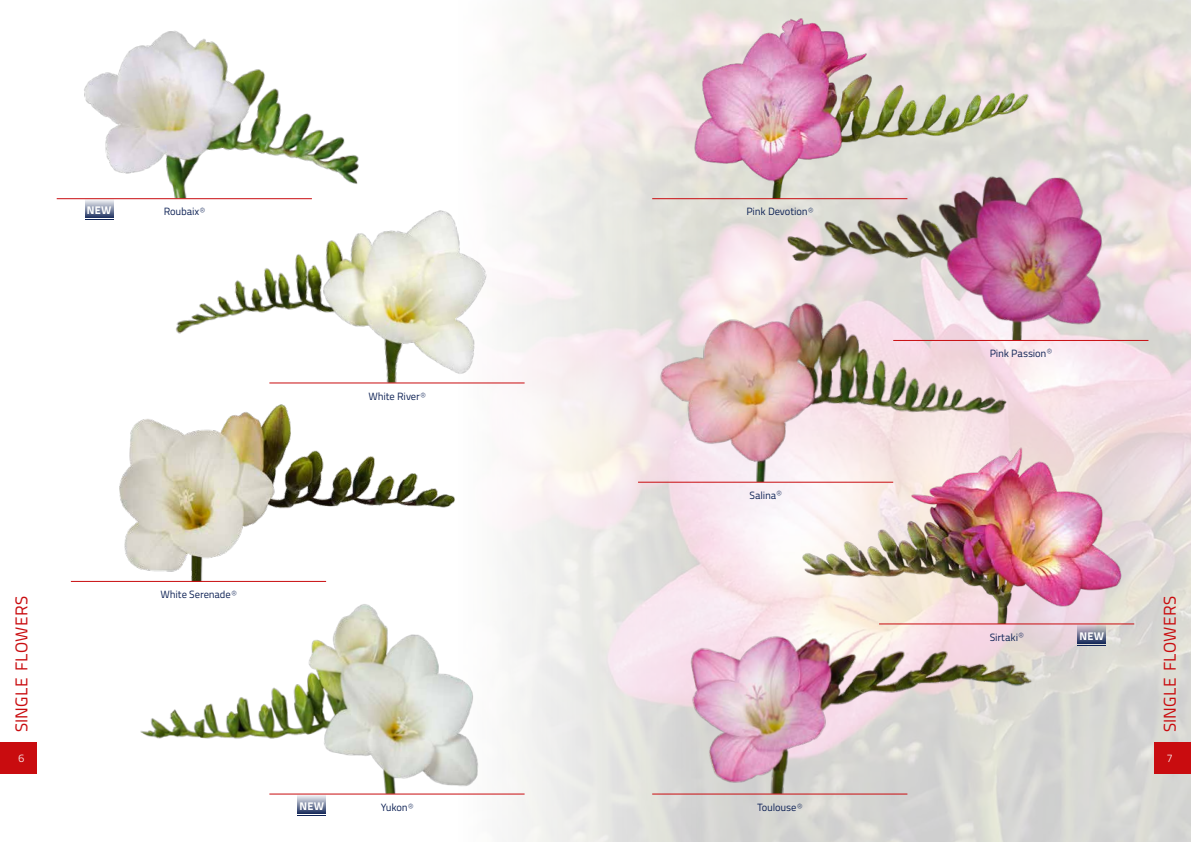
<style>
.page{position:relative;width:1191px;height:842px;background:#fff}
.page>*{position:absolute;margin:0;border:0;box-sizing:border-box;transform-origin:0 0}
.t1{font:17px "Titillium Text 22 L";letter-spacing:.015em;color:#c90c0f}
.t2{font:11px "Titillium Text 14 L 999 wt";letter-spacing:.03em;color:#fff}
.t3{font:300 11px "Titillium Text 22 L";color:#fff}
.t4{font:10.5px "Titillium Text 14 L 400 wt";letter-spacing:-.015em;color:#0f2356}
.s1{font-size:9px}
</style>
<div class="page">
<img style="left:508px;top:0;width:683px;height:842px">
<div style="left:1154px;top:743px;width:37px;height:31px;background:#c90c0f"></div>
<div style="left:0;top:743px;width:37px;height:31px;background:#c90c0f"></div>
<img style="left:84px;top:30px;width:275px;height:168px">
<img style="left:152px;top:199px;width:356px;height:184px">
<img style="left:104px;top:404px;width:351px;height:177px">
<img style="left:140px;top:595px;width:370px;height:199px">
<img style="left:682px;top:14px;width:359px;height:184px">
<img style="left:775px;top:170px;width:342px;height:170px">
<img style="left:787px;top:442px;width:347px;height:182px">
<img style="left:638px;top:298px;width:392px;height:184px">
<img style="left:675px;top:625px;width:373px;height:169px">
<hr style="left:71px;top:581px;width:255px;height:1px;background:#c90c0f">
<hr style="left:893px;top:340px;width:255px;height:1px;background:#c90c0f">
<hr style="left:652px;top:794px;width:255px;height:1px;background:#c90c0f">
<svg style="left:1077px;top:645px;width:29px;height:1px"></svg>
<svg style="left:1077px;top:625px;width:29px;height:18px"></svg>
<hr style="left:638px;top:482px;width:255px;height:1px;background:#c90c0f">
<hr style="left:269px;top:383px;width:255px;height:1px;background:#c90c0f">
<svg style="left:298px;top:815px;width:28px;height:1px"></svg>
<div style="left:298px;top:794px;width:28px;height:20px;background:linear-gradient(to bottom,#fbfbfc,#253765)"></div>
<hr style="left:269px;top:794px;width:255px;height:1px;background:#c90c0f">
<hr style="left:652px;top:198px;width:255px;height:1px;background:#c90c0f">
<hr style="left:879px;top:624px;width:255px;height:1px;background:#c90c0f">
<svg style="left:85px;top:219px;width:28px;height:1px"></svg>
<div style="left:85px;top:198px;width:28px;height:20px;background:linear-gradient(to bottom,#fff,#2d3e6b)"></div>
<hr style="left:57px;top:198px;width:255px;height:1px;background:#c90c0f">
<p class="t2" style="left:87px;top:204px;width:26px">NEW</p>
<p class="t4" style="left:164px;top:205px;width:43px">Roubaix<span class="s1">®</span></p>
<p class="t4" style="left:368px;top:390px;width:59px">White River<span class="s1">®</span></p>
<p class="t4" style="left:746px;top:205px;width:68px">Pink Devotion<span class="s1">®</span></p>
<p class="t4" style="left:749px;top:489px;width:34px">Salina<sup>®</sup></p>
<p class="t4" style="left:989px;top:347px;width:64px">Pink Passion<sup>®</sup></p>
<p class="t4" style="left:160px;top:588px;width:77px">White Serenade<span class="s1">®</span></p>
<h1 class="t1" style="left:9px;top:732px;width:138px;rotate:-90deg">SINGLE FLOWERS</h1>
<h1 class="t1" style="left:1157px;top:732px;width:138px;rotate:-90deg">SINGLE FLOWERS</h1>
<p class="t4" style="left:989px;top:631px;width:35px">Sirtaki<sup>®</sup></p>
<p class="t2" style="left:1079px;top:629px;width:26px">NEW</p>
<p class="t3" style="left:18px;top:751px;width:7px">6</p>
<p class="t3" style="left:1166px;top:751px;width:7px">7</p>
<p class="t2" style="left:299px;top:799px;width:26px">NEW</p>
<p class="t4" style="left:381px;top:801px;width:34px">Yukon<span class="s1">®</span></p>
<p class="t4" style="left:757px;top:801px;width:46px">Toulouse<span class="s1">®</span></p>
</div>
